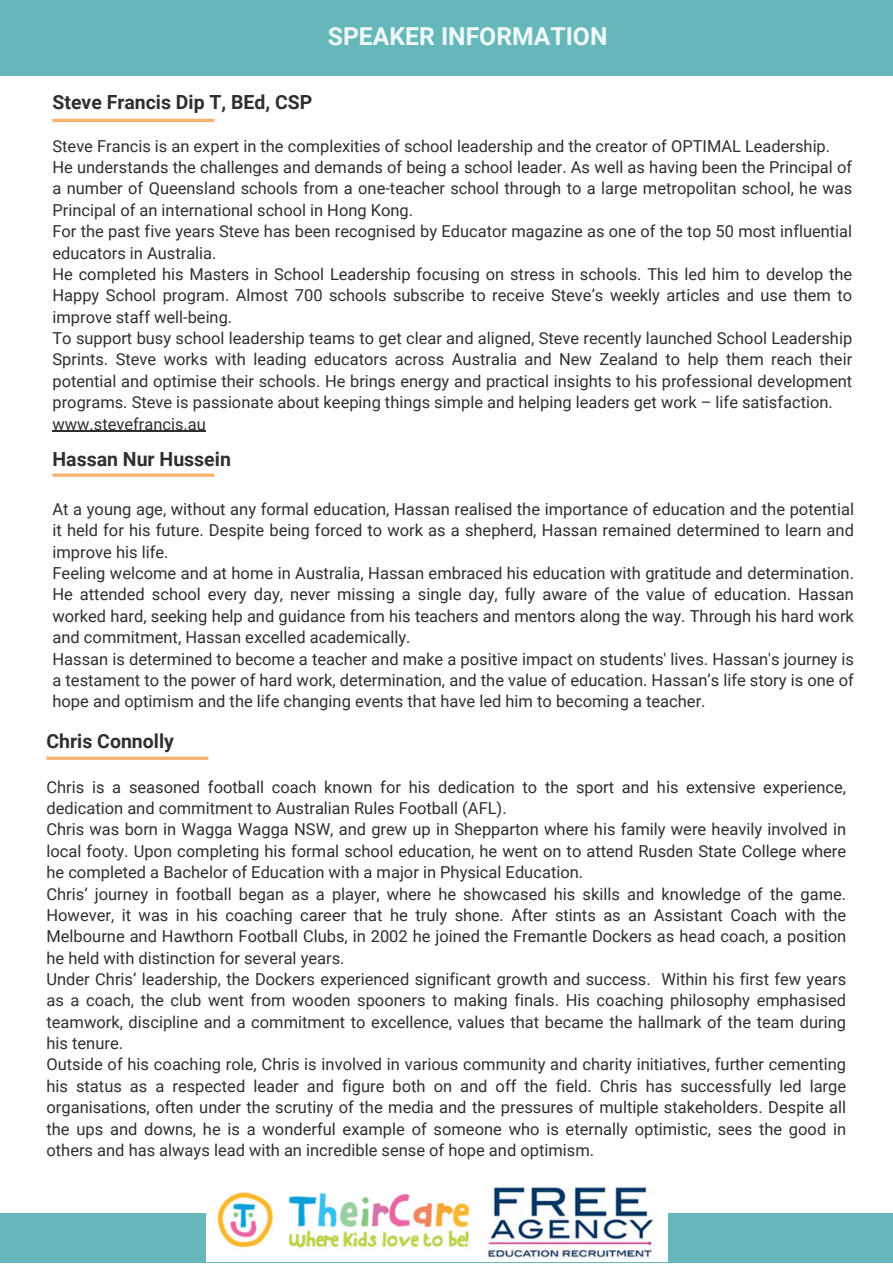
<style>
.page{position:relative;width:893px;height:1264px;background:#fff}
.page>*{position:absolute;margin:0;border:0;box-sizing:border-box;transform-origin:0 0}
.t1{font:700 24.75px "Roboto";color:#f0f9f9}
.t2{font:700 19.5px "Roboto";color:#302f2e}
.t3{font:16.5px/21.3px "Roboto";color:#302f2e}
</style>
<div class="page">
<div style="left:0;top:1213px;width:892px;height:49px;background:#65b7b9"></div>
<div style="left:0;top:0;width:892px;height:76px;background:#65b7b9"></div>
<hr style="left:52px;top:430px;width:154px;height:2px;background:#302f2e">
<img style="left:482px;top:1186px;width:185px;height:75px">
<img style="left:206px;top:1192px;width:276px;height:69px">
<svg style="left:46px;top:756px;width:162px;height:4px"></svg>
<svg style="left:52px;top:473px;width:162px;height:4px"></svg>
<hr style="left:52px;top:119px;width:162px;height:3px;background:#f7b36e">
<h1 class="t1" style="left:328px;top:19px;width:281px">SPEAKER INFORMATION</h1>
<p class="t2" style="left:52px;top:88px;width:261px">Steve Francis Dip T, BEd, CSP</p>
<p class="t3" style="left:52px;top:135px;width:801px">Steve Francis is an expert in the complexities of school leadership and the creator of OPTIMAL Leadership.<br>He understands the challenges and demands of being a school leader. As well as having been the Principal of a number of Queensland schools from a one-teacher school through to a large metropolitan school, he was Principal of an international school in Hong Kong.<br>For the past five years Steve has been recognised by Educator magazine as one of the top 50 most influential educators in Australia.<br>He completed his Masters in School Leadership focusing on stress in schools. This led him to develop the Happy School program. Almost 700 schools subscribe to receive Steve’s weekly articles and use them to improve staff well-being.<br>To support busy school leadership teams to get clear and aligned, Steve recently launched School Leadership Sprints. Steve works with leading educators across Australia and New Zealand to help them reach their potential and optimise their schools. He brings energy and practical insights to his professional development programs. Steve is passionate about keeping things simple and helping leaders get work – life satisfaction. www.stevefrancis.au</p>
<p class="t2" style="left:52px;top:445px;width:180px">Hassan Nur Hussein</p>
<p class="t3" style="left:52px;top:498px;width:803px">At a young age, without any formal education, Hassan realised the importance of education and the potential it held for his future. Despite being forced to work as a shepherd, Hassan remained determined to learn and improve his life.<br>Feeling welcome and at home in Australia, Hassan embraced his education with gratitude and determination.<br>He attended school every day, never missing a single day, fully aware of the value of education. Hassan worked hard, seeking help and guidance from his teachers and mentors along the way. Through his hard work and commitment, Hassan excelled academically.<br>Hassan is determined to become a teacher and make a positive impact on students' lives. Hassan's journey is a testament to the power of hard work, determination, and the value of education. Hassan’s life story is one of hope and optimism and the life changing events that have led him to becoming a teacher.</p>
<p class="t2" style="left:46px;top:727px;width:129px">Chris Connolly</p>
<p class="t3" style="left:46px;top:775px;width:801px">Chris is a seasoned football coach known for his dedication to the sport and his extensive experience, dedication and commitment to Australian Rules Football (AFL).<br>Chris was born in Wagga Wagga NSW, and grew up in Shepparton where his family were heavily involved in local footy. Upon completing his formal school education, he went on to attend Rusden State College where he completed a Bachelor of Education with a major in Physical Education.<br>Chris’ journey in football began as a player, where he showcased his skills and knowledge of the game.<br>However, it was in his coaching career that he truly shone. After stints as an Assistant Coach with the Melbourne and Hawthorn Football Clubs, in 2002 he joined the Fremantle Dockers as head coach, a position he held with distinction for several years.<br>Under Chris’ leadership, the Dockers experienced significant growth and success. Within his first few years as a coach, the club went from wooden spooners to making finals. His coaching philosophy emphasised teamwork, discipline and a commitment to excellence, values that became the hallmark of the team during his tenure.<br>Outside of his coaching role, Chris is involved in various community and charity initiatives, further cementing his status as a respected leader and figure both on and off the field. Chris has successfully led large organisations, often under the scrutiny of the media and the pressures of multiple stakeholders. Despite all the ups and downs, he is a wonderful example of someone who is eternally optimistic, sees the good in others and has always lead with an incredible sense of hope and optimism.</p>
</div>
